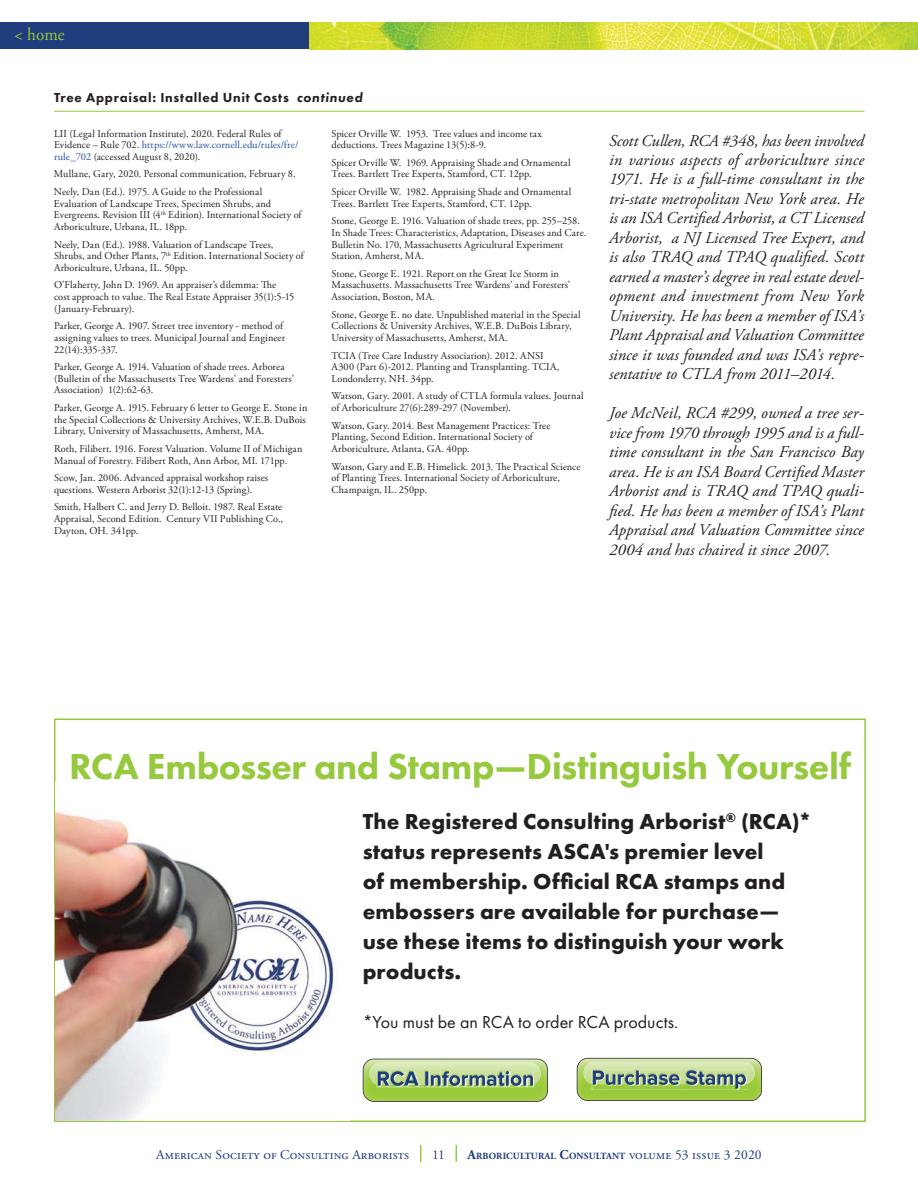
<style>
.page{position:relative;width:918px;height:1188px;background:#fff}
.page>*{position:absolute;margin:0;border:0;box-sizing:border-box;transform-origin:0 0}
.t1{font:800 37.5px "Futura PT";letter-spacing:-.01em;color:#96c93d}
.t2{font:700 22.5px/30px "Futura PT";letter-spacing:.005em;color:#231f20}
.t3{font:18px "Futura PT";color:#231f20}
.t4{font:18px "Adobe Garamond Pro";color:#96c93d;scale:.95 1}
.t5{font:italic 16.5px/19.5px "Adobe Garamond Pro";color:#231f20;text-align:justify}
.t6{font:800 13.5px "Futura PT";letter-spacing:.055em;color:#231f20}
.t7{font:13.5px "Adobe Garamond Pro";letter-spacing:.01em;color:#1f3c7c}
.t8{font:10.5px/11.6px "Adobe Garamond Pro";color:#231f20}
.t9{font:700 9.45px "Adobe Garamond Pro";letter-spacing:.015em;color:#1f3c7c}
.s1{font-style:italic}
.s2{color:#2351a3}
.s3{font-size:13.5px}
.s4{font-weight:400;font-size:13.5px}
</style>
<div class="page">
<img style="left:309px;top:22px;width:609px;height:28px">
<div style="left:0;top:22px;width:309px;height:28px;background:#1f3c7c"></div>
<svg style="left:420px;top:1145px;width:1px;height:17px"></svg>
<svg style="left:456px;top:1145px;width:1px;height:17px"></svg>
<hr style="left:54px;top:111px;width:811px;height:1px;background:#96c93d">
<img style="left:55px;top:810px;width:281px;height:311px">
<svg style="left:577px;top:1058px;width:185px;height:43px;background:#a3c079"></svg>
<svg style="left:363px;top:1059px;width:185px;height:43px;background:#a4c17a"></svg>
<h3 class="t4" style="left:14px;top:27px;width:54px">&lt; home</h3>
<p class="t6" style="left:54px;top:91px;width:310px">Tree Appraisal: Installed Unit Costs <span class="s1">continued</span></p>
<p class="t8" style="left:54px;top:128px;width:246px">LII (Legal Information Institute). 2020. Federal Rules of<br>Evidence – Rule 702. <span class="s2">https://www.law.cornell.edu/rules/fre/ rule_702</span> (accessed August 8, 2020).</p>
<p class="t8" style="left:54px;top:166px;width:243px;line-height:17.7px">Mullane, Gary, 2020. Personal communication, February 8.<br>Neely, Dan (Ed.). 1975. A Guide to the Professional</p>
<p class="t8" style="left:54px;top:198px;width:250px">Evaluation of Landscape Trees, Specimen Shrubs, and<br>Evergreens. Revision III (4<sup>th</sup> Edition). International Society of<br>Arboriculture, Urbana, IL. 18pp.</p>
<p class="t8" style="left:54px;top:239px;width:253px">Neely, Dan (Ed.). 1988. Valuation of Landscape Trees,<br>Shrubs, and Other Plants, 7<sup>th</sup> Edition. International Society of<br>Arboriculture, Urbana, IL. 50pp.</p>
<p class="t8" style="left:54px;top:280px;width:242px">O’Flaherty, John D. 1969. An appraiser’s dilemma: The cost approach to value. The Real Estate Appraiser 35(1):5-15 (January-February).</p>
<p class="t8" style="left:54px;top:321px;width:233px;text-align:justify">Parker, George A. 1907. Street tree inventory - method of assigning values to trees. Municipal Journal and Engineer 22(14):335-337.</p>
<p class="t8" style="left:54px;top:362px;width:242px">Parker, George A. 1914. Valuation of shade trees. Arborea (Bulletin of the Massachusetts Tree Wardens’ and Foresters’<br>Association) 1(2):62-63.</p>
<p class="t8" style="left:54px;top:403px;width:255px">Parker, George A. 1915. February 6 letter to George E. Stone in the Special Collections &amp; University Archives, W.E.B. DuBois<br>Library, University of Massachusetts, Amherst, MA.</p>
<p class="t8" style="left:54px;top:444px;width:250px">Roth, Filibert. 1916. Forest Valuation. Volume II of Michigan<br>Manual of Forestry. Filibert Roth, Ann Arbor, MI. 171pp.</p>
<p class="t8" style="left:54px;top:473px;width:216px">Scow, Jan. 2006. Advanced appraisal workshop raises questions. Western Arborist 32(1):12-13 (Spring).</p>
<p class="t8" style="left:54px;top:502px;width:231px;text-align:justify">Smith, Halbert C. and Jerry D. Belloit. 1987. Real Estate Appraisal, Second Edition. Century VII Publishing Co., Dayton, OH. 341pp.</p>
<p class="t8" style="left:332px;top:128px;width:212px">Spicer Orville W. 1953. Tree values and income tax deductions. Trees Magazine 13(5):8-9.</p>
<p class="t8" style="left:332px;top:158px;width:241px">Spicer Orville W. 1969. Appraising Shade and Ornamental<br>Trees. Bartlett Tree Experts, Stamford, CT. 12pp.</p>
<p class="t8" style="left:332px;top:187px;width:241px">Spicer Orville W. 1982. Appraising Shade and Ornamental<br>Trees. Bartlett Tree Experts, Stamford, CT. 12pp.</p>
<p class="t8" style="left:332px;top:216px;width:256px">Stone, George E. 1916. Valuation of shade trees, pp. 255–258.<br>In Shade Trees: Characteristics, Adaptation, Diseases and Care.<br>Bulletin No. 170, Massachusetts Agricultural Experiment Station, Amherst, MA.</p>
<p class="t8" style="left:332px;top:269px;width:240px">Stone, George E. 1921. Report on the Great Ice Storm in<br>Massachusetts. Massachusetts Tree Wardens’ and Foresters’<br>Association, Boston, MA.</p>
<p class="t8" style="left:332px;top:309px;width:251px">Stone, George E. no date. Unpublished material in the Special<br>Collections &amp; University Archives, W.E.B. DuBois Library,<br>University of Massachusetts, Amherst, MA.</p>
<p class="t8" style="left:332px;top:350px;width:229px">TCIA (Tree Care Industry Association). 2012. ANSI<br>A300 (Part 6)-2012. Planting and Transplanting. TCIA,<br>Londonderry, NH. 34pp.</p>
<p class="t8" style="left:332px;top:391px;width:254px">Watson, Gary. 2001. A study of CTLA formula values. Journal of Arboriculture 27(6):289-297 (November).</p>
<p class="t8" style="left:332px;top:420px;width:221px">Watson, Gary. 2014. Best Management Practices: Tree<br>Planting, Second Edition. International Society of<br>Arboriculture, Atlanta, GA. 40pp.</p>
<p class="t8" style="left:332px;top:461px;width:251px">Watson, Gary and E.B. Himelick. 2013. The Practical Science of Planting Trees. International Society of Arboriculture,<br>Champaign, IL. 250pp.</p>
<p class="t5" style="left:609px;top:132px;width:257px">Scott Cullen, RCA #348, has been involved in various aspects of arboriculture since 1971. He is a full-time consultant in the tri-state metropolitan New York area. He is an ISA Certified Arborist, a CT Licensed Arborist, a NJ Licensed Tree Expert, and is also TRAQ and TPAQ qualified. Scott earned a master’s degree in real estate devel&shy;opment and investment from New York University. He has been a member of ISA’s Plant Appraisal and Valuation Committee since it was founded and was ISA’s repre&shy;sentative to CTLA from 2011–2014.</p>
<p class="t5" style="left:609px;top:405px;width:257px">Joe McNeil, RCA #299, owned a tree ser&shy;vice from 1970 through 1995 and is a full&shy;time consultant in the San Francisco Bay area. He is an ISA Board Certified Master Arborist and is TRAQ and TPAQ quali&shy;fied. He has been a member of ISA’s Plant Appraisal and Valuation Committee since 2004 and has chaired it since 2007.</p>
<h1 class="t1" style="left:69px;top:750px;width:783px">RCA Embosser and Stamp—Distinguish Yourself</h1>
<h2 class="t2" style="left:363px;top:808px;width:451px">The Registered Consulting Arborist<sup>®</sup> (RCA)* status represents ASCA's premier level<br>of membership. Official RCA stamps and embossers are available for purchase— use these items to distinguish your work products.</h2>
<h3 class="t3" style="left:363px;top:1014px;width:317px">*You must be an RCA to order RCA products.</h3>
<p class="t7" style="left:156px;top:1149px;width:255px">American Society of Consulting Arborists</p>
<p class="t7" style="left:432px;top:1149px;width:14px">11</p>
<p class="t9" style="left:468px;top:1150px;width:296px"><span class="s3">A</span>RBORICULTURAL <span class="s3">C</span>ONSULTANT <span class="s4">volume 53 issue 3 2020</span></p>
</div>
